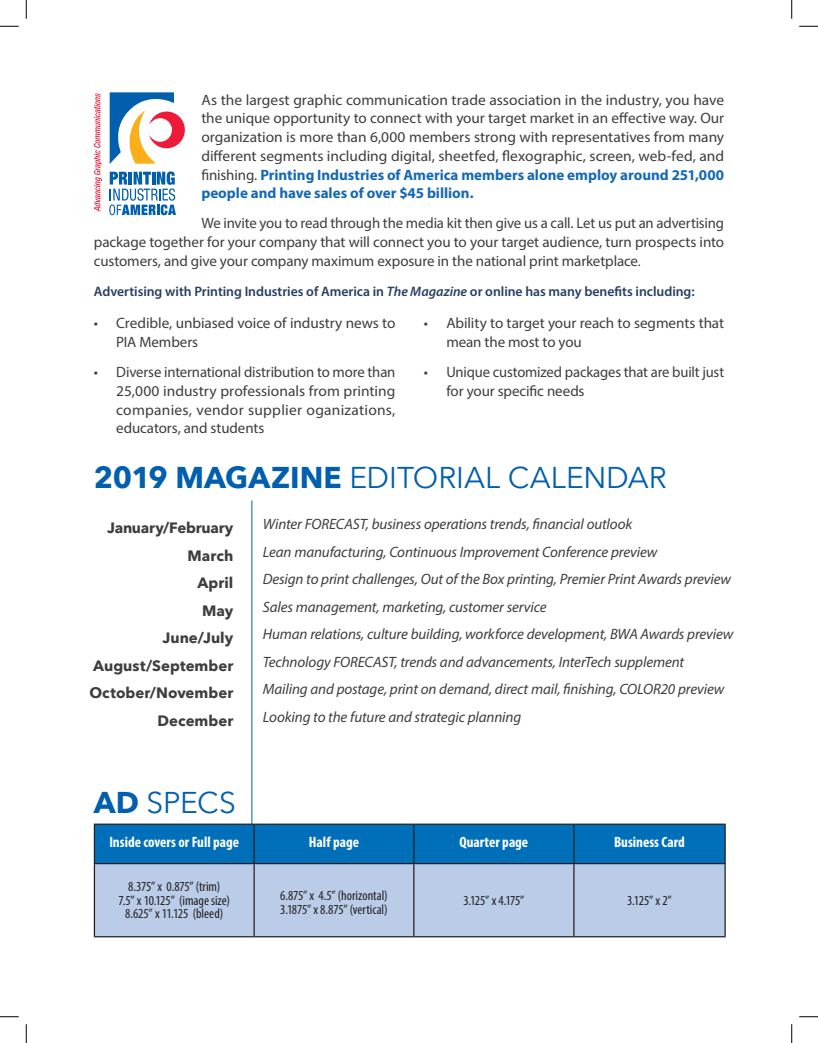
<style>
.page{position:relative;width:818px;height:1043px;background:#fff}
.page>*{position:absolute;margin:0;border:0;box-sizing:border-box;transform-origin:0 0}
.t1{font:30px "Avenir Next";letter-spacing:-.005em;color:#015fae}
.t2{font:15px/18.8px "Myriad Pro";letter-spacing:-.005em;color:#3e3e3f;text-align:justify}
.t3{font:italic 15px "Myriad Pro";letter-spacing:-.01em;color:#3e3e3f}
.t4{font:700 15px "Avenir Next";color:#3e3e3f}
.t5{font:700 condensed 15px "Myriad Pro";color:#fff}
.t6{font:condensed 13.75px "Myriad Pro";letter-spacing:-.005em;color:#231f20}
.t7{font:600 13.75px "Myriad Pro";letter-spacing:-.005em;color:#273e61}
.s1{font-weight:700;color:#1569b4}
.s2{font-size:13.75px}
.s3{font-style:italic}
.s4{font-weight:700}
</style>
<div class="page">
<svg style="left:109px;top:171px;width:67px;height:44px"></svg>
<svg style="left:94px;top:93px;width:8px;height:119px"></svg>
<svg style="left:110px;top:92px;width:75px;height:72px"></svg>
<hr style="left:251px;top:500px;width:1px;height:426px;background:#015dab">
<div style="left:95px;top:824px;width:629px;height:39px;background:#006fba"></div>
<div style="left:95px;top:864px;width:629px;height:72px;background:#bacce8"></div>
<hr style="left:94px;top:823px;width:160px;height:1px;background:#231f20">
<hr style="left:94px;top:824px;width:1px;height:39px;background:#231f20">
<hr style="left:254px;top:823px;width:160px;height:1px;background:#231f20">
<hr style="left:253px;top:824px;width:2px;height:39px;background:#231f20">
<hr style="left:414px;top:823px;width:160px;height:1px;background:#231f20">
<hr style="left:413px;top:824px;width:1px;height:39px;background:#231f20">
<hr style="left:574px;top:823px;width:151px;height:1px;background:#231f20">
<hr style="left:573px;top:824px;width:1px;height:39px;background:#231f20">
<hr style="left:724px;top:824px;width:1px;height:39px;background:#231f20">
<hr style="left:94px;top:863px;width:160px;height:1px;background:#231f20">
<hr style="left:94px;top:864px;width:1px;height:72px;background:#231f20">
<hr style="left:254px;top:863px;width:160px;height:1px;background:#231f20">
<hr style="left:253px;top:864px;width:2px;height:72px;background:#231f20">
<hr style="left:414px;top:863px;width:160px;height:1px;background:#231f20">
<hr style="left:413px;top:864px;width:1px;height:72px;background:#231f20">
<hr style="left:574px;top:863px;width:151px;height:1px;background:#231f20">
<hr style="left:573px;top:864px;width:1px;height:72px;background:#231f20">
<hr style="left:724px;top:864px;width:1px;height:72px;background:#231f20">
<hr style="left:94px;top:936px;width:160px;height:1px;background:#231f20">
<hr style="left:254px;top:936px;width:160px;height:1px;background:#231f20">
<hr style="left:414px;top:936px;width:160px;height:1px;background:#231f20">
<hr style="left:574px;top:936px;width:151px;height:1px;background:#231f20">
<svg style="left:0;top:25px;width:19px;height:2px"></svg>
<svg style="left:799px;top:25px;width:19px;height:2px"></svg>
<svg style="left:0;top:1016px;width:19px;height:1px"></svg>
<svg style="left:799px;top:1016px;width:19px;height:1px"></svg>
<svg style="left:25px;top:0;width:2px;height:19px"></svg>
<svg style="left:25px;top:1024px;width:2px;height:18px"></svg>
<svg style="left:791px;top:0;width:1px;height:19px"></svg>
<svg style="left:791px;top:1024px;width:1px;height:18px"></svg>
<p class="t2" style="left:201px;top:90px;width:524px">As the largest graphic communication trade association in the industry, you have the unique opportunity to connect with your target market in an effective way. Our organization is more than 6,000 members strong with representatives from many different segments including digital, sheetfed, flexographic, screen, web-fed, and finishing. <span class="s1">Printing Industries of America members alone employ around 251,000 people and have sales of over $45 billion.</span></p>
<p class="t2" style="left:94px;top:214px;width:632px;text-indent:107px">We invite you to read through the media kit then give us a call. Let us put an advertising package together for your company that will connect you to your target audience, turn prospects into customers, and give your company maximum exposure in the national print marketplace<span class="s2">.</span></p>
<p class="t7" style="left:94px;top:282px;width:602px">Advertising with Printing Industries of America in <span class="s3">The Magazine</span> or online has many benefits including:</p>
<p class="t2" style="left:116px;top:314px;width:280px;text-indent:-22px">• Credible, unbiased voice of industry news to<br>PIA Members</p>
<p class="t2" style="left:116px;top:362px;width:281px;text-indent:-22px">• Diverse international distribution to more than 25,000 industry professionals from printing companies, vendor supplier oganizations, educators, and students</p>
<p class="t2" style="left:446px;top:314px;width:279px;text-indent:-22px">• Ability to target your reach to segments that mean the most to you</p>
<p class="t2" style="left:446px;top:362px;width:279px;text-indent:-22px">• Unique customized packages that are built just for your specific needs</p>
<p class="t1" style="left:94px;top:452px;width:574px"><span class="s4">2019 MAGAZINE</span> EDITORIAL CALENDAR</p>
<p class="t4" style="left:107px;top:515px;width:128px">January/February</p>
<p class="t4" style="left:187px;top:542px;width:47px">March</p>
<p class="t4" style="left:197px;top:570px;width:38px">April</p>
<p class="t4" style="left:202px;top:597px;width:33px">May</p>
<p class="t4" style="left:162px;top:625px;width:72px">June/July</p>
<p class="t4" style="left:93px;top:652px;width:142px">August/September</p>
<p class="t4" style="left:89px;top:680px;width:145px">October/November</p>
<p class="t4" style="left:157px;top:707px;width:77px">December</p>
<p class="t3" style="left:263px;top:515px;width:371px">Winter FORECAST, business operations trends, financial outlook</p>
<p class="t3" style="left:263px;top:542px;width:396px">Lean manufacturing, Continuous Improvement Conference preview</p>
<p class="t3" style="left:263px;top:570px;width:470px">Design to print challenges, Out of the Box printing, Premier Print Awards preview</p>
<p class="t3" style="left:263px;top:597px;width:285px">Sales management, marketing, customer service</p>
<p class="t3" style="left:263px;top:625px;width:472px">Human relations, culture building, workforce development, BWA Awards preview</p>
<p class="t3" style="left:263px;top:652px;width:423px">Technology FORECAST, trends and advancements, InterTech supplement</p>
<p class="t3" style="left:263px;top:680px;width:463px">Mailing and postage, print on demand, direct mail, finishing, COLOR20 preview</p>
<p class="t3" style="left:263px;top:707px;width:260px">Looking to the future and strategic planning</p>
<p class="t1" style="left:94px;top:777px;width:144px"><span class="s4">AD</span> SPECS</p>
<p class="t5" style="left:109px;top:832px;width:131px">Inside covers or Full page</p>
<p class="t5" style="left:309px;top:832px;width:52px">Half page</p>
<p class="t5" style="left:459px;top:832px;width:70px">Quarter page</p>
<p class="t5" style="left:614px;top:832px;width:72px">Business Card</p>
<p class="t6" style="left:128px;top:878px;width:93px">8.375” x 0.875” (trim)</p>
<p class="t6" style="left:119px;top:891px;width:113px">7.5” x 10.125” (image size)</p>
<p class="t6" style="left:125px;top:905px;width:99px">8.625” x 11.125 (bleed)</p>
<p class="t6" style="left:280px;top:887px;width:109px">6.875” x 4.5” (horizontal)</p>
<p class="t6" style="left:280px;top:900px;width:109px">3.1875” x 8.875” (vertical)</p>
<p class="t6" style="left:463px;top:891px;width:62px">3.125” x 4.175”</p>
<p class="t6" style="left:627px;top:891px;width:46px">3.125” x 2”</p>
</div>
